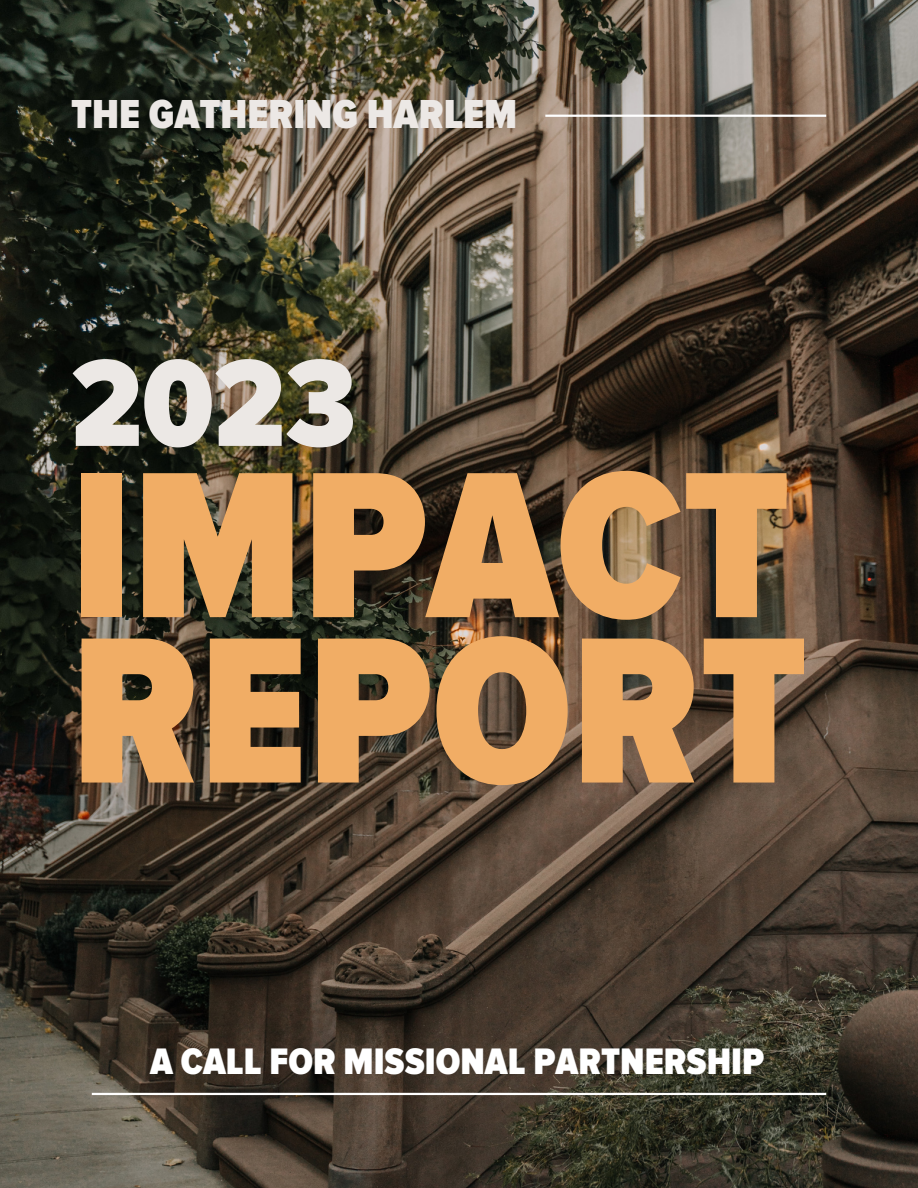
<style>
.page{position:relative;width:918px;height:1188px;background:#fff}
.page>*{position:absolute;margin:0;border:0;box-sizing:border-box;transform-origin:0 0}
.t1{font:900 215.85px/165.3px "Proxima Nova Cond";color:#f1ad65}
.t2{font:900 128.25px "Proxima Nova Cond";color:#ece8e5}
.t3{font:900 42px "Proxima Nova Cond";color:#ece8e5}
.t4{font:900 38.25px "Proxima Nova Cond";color:#fff}
</style>
<div class="page">
<img style="left:0;top:0;width:918px;height:1188px">
<hr style="left:92px;top:1093px;width:734px;height:2px;background:#fff">
<hr style="left:545px;top:115px;width:281px;height:2px;background:#fff">
<p class="t3" style="left:71px;top:89px;width:448px">THE GATHERING HARLEM</p>
<h1 class="t2" style="left:71px;top:328px;width:286px">2023</h1>
<p class="t1" style="left:71px;top:467px;width:738px">IMPACT<br>REPORT</p>
<h2 class="t4" style="left:150px;top:1039px;width:616px">A CALL FOR MISSIONAL PARTNERSHIP</h2>
</div>
